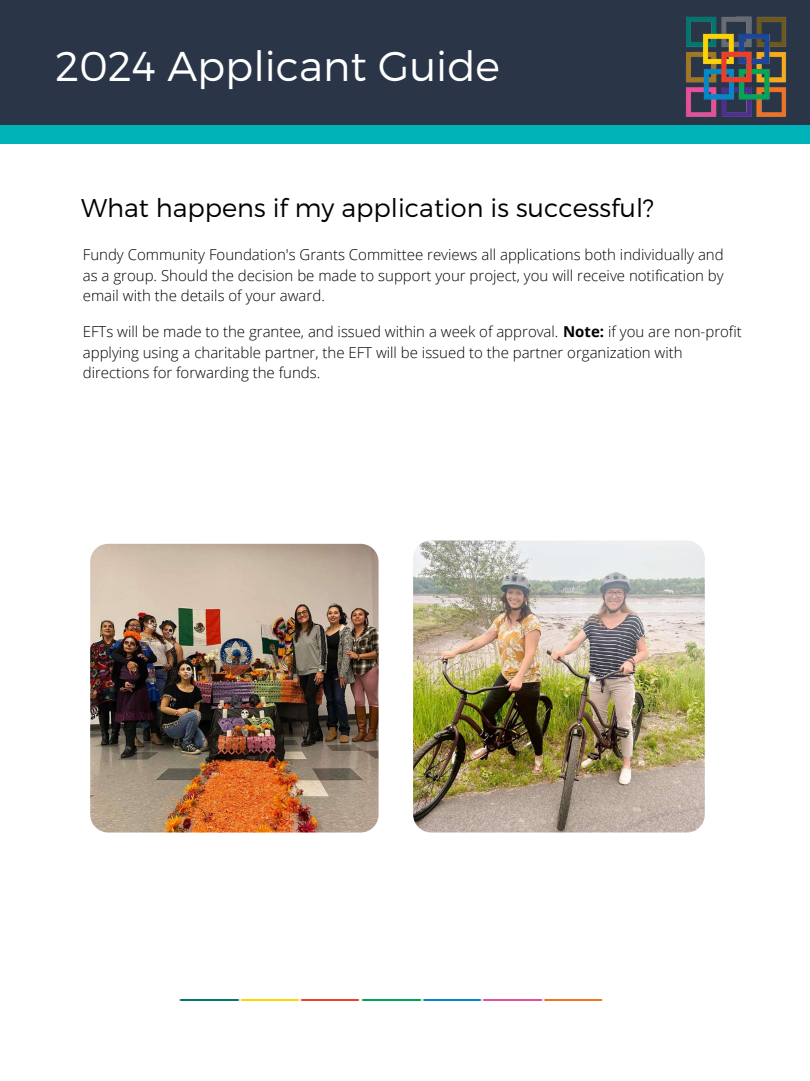
<style>
.page{position:relative;width:810px;height:1081px;background:#fff}
.page>*{position:absolute;margin:0;border:0;box-sizing:border-box;transform-origin:0 0}
.t1{font:300 41.56px "Montserrat";color:#fff}
.t2{font:300 25.62px "Montserrat";color:#000}
.t3{font:300 15px/20.6px "Open Sans";color:#000;text-align:justify}
.s1{font-weight:700}
</style>
<div class="page">
<div style="left:0;top:0;width:810px;height:126px;background:#2a3648"></div>
<div style="left:0;top:126px;width:810px;height:17px;background:#00b3b9"></div>
<img style="left:685px;top:16px;width:101px;height:101px">
<hr style="left:685px;top:10px;width:1px;height:53px;background:#2a3648">
<hr style="left:682px;top:15px;width:53px;height:2px;background:#2a3648">
<img style="left:179px;top:999px;width:424px;height:1px">
<img style="left:90px;top:543px;width:289px;height:289px;border-radius:18px">
<img style="left:413px;top:540px;width:292px;height:292px;border-radius:18px">
<h1 class="t1" style="left:55px;top:39px;width:446px">2024 Applicant Guide</h1>
<h2 class="t2" style="left:81px;top:191px;width:575px">What happens if my application is successful?</h2>
<p class="t3" style="left:83px;top:244px;width:642px">Fundy Community Foundation's Grants Committee reviews all applications both individually and as a group. Should the decision be made to support your project, you will receive notification by email with the details of your award.</p>
<p class="t3" style="left:83px;top:321px;width:661px;text-align:left">EFTs will be made to the grantee, and issued within a week of approval. <span class="s1">Note:</span> if you are non-profit applying using a charitable partner, the EFT will be issued to the partner organization with directions for forwarding the funds.</p>
</div>
